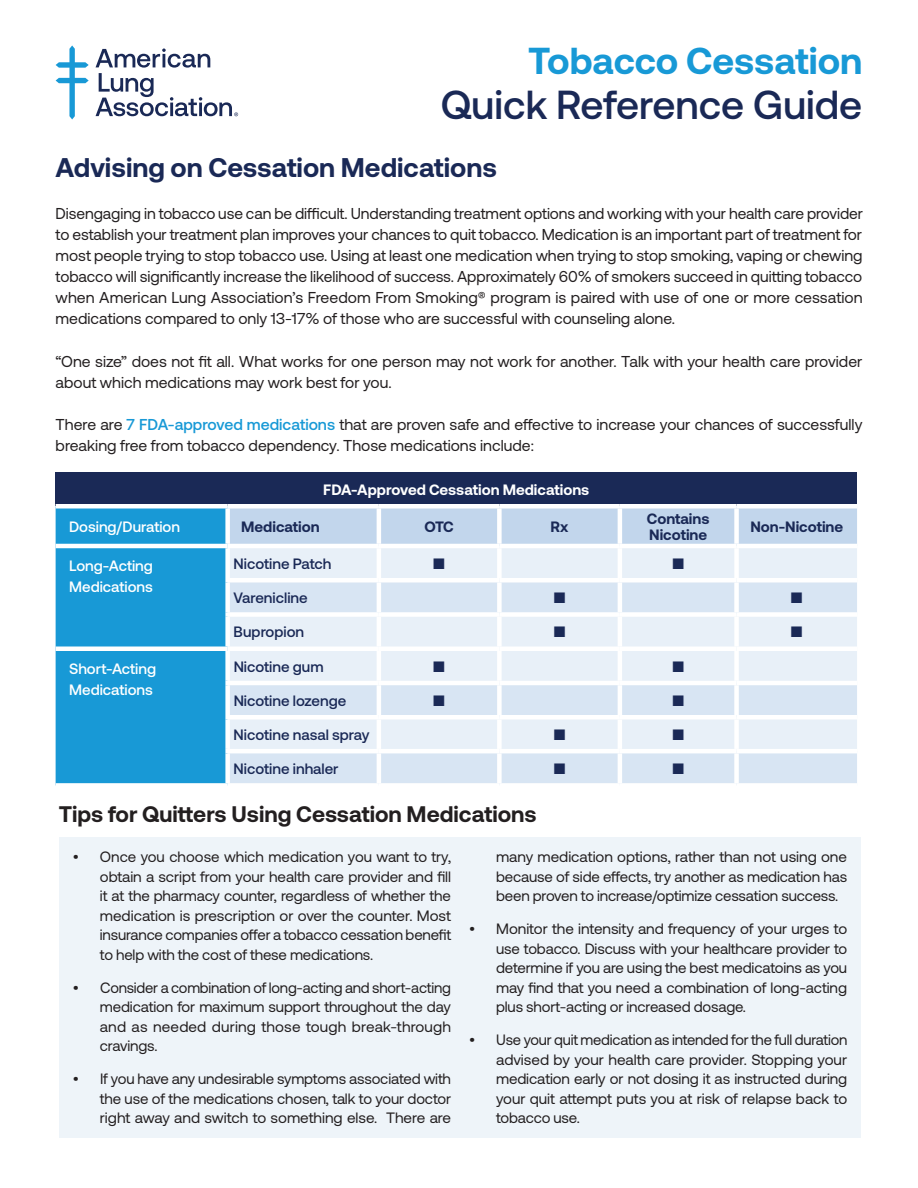
<style>
.page{position:relative;width:918px;height:1188px;background:#fff}
.page>*{position:absolute;margin:0;border:0;box-sizing:border-box;transform-origin:0 0}
.t1{font:500 40.5px "Aeonik";color:#1a2956}
.t2{font:700 37.5px "Aeonik";color:#1899d6}
.t3{font:700 27px "Aeonik";color:#1a2956}
.t4{font:700 22.5px "Aeonik";color:#231f20}
.t5{font:15.75px/21px "Aeonik";color:#231f20}
.t6{font:15px/19.5px "Aeonik";letter-spacing:-.01em;color:#231f20;text-align:justify}
.t7{font:500 15px "Aeonik";color:#1a2956}
.t8{font:500 15px/21px "Aeonik";color:#fff}
.t9{font:700 15px/16.5px "Aeonik";color:#1a2956}
.t10{font:700 15px "Aeonik";color:#fff}
.s1{font-weight:500;color:#1899d6}
</style>
<div class="page">
<div style="left:59px;top:837px;width:802px;height:301px;background:#eef4f9"></div>
<svg style="left:56px;top:45px;width:33px;height:74px"></svg>
<svg style="left:96px;top:49px;width:142px;height:67px"></svg>
<div style="left:56px;top:472px;width:801px;height:34px;background:#1a2956"></div>
<div style="left:56px;top:508px;width:169px;height:275px;background:#1899d6"></div>
<div style="left:230px;top:508px;width:627px;height:36px;background:#c2d6ec"></div>
<div style="left:230px;top:548px;width:627px;height:30px;background:#e8f0f8"></div>
<svg style="left:230px;top:582px;width:627px;height:201px;background:#e0eaf5"></svg>
<hr style="left:377px;top:508px;width:4px;height:36px;background:#fff">
<div style="left:497px;top:508px;width:5px;height:36px;background:#fff"></div>
<hr style="left:618px;top:508px;width:4px;height:36px;background:#fff">
<div style="left:734px;top:508px;width:5px;height:36px;background:#fff"></div>
<hr style="left:377px;top:548px;width:4px;height:30px;background:#fff">
<div style="left:497px;top:548px;width:5px;height:30px;background:#fff"></div>
<hr style="left:618px;top:548px;width:4px;height:30px;background:#fff">
<div style="left:734px;top:548px;width:5px;height:30px;background:#fff"></div>
<hr style="left:377px;top:582px;width:4px;height:30px;background:#fff">
<div style="left:497px;top:582px;width:5px;height:30px;background:#fff"></div>
<hr style="left:618px;top:582px;width:4px;height:30px;background:#fff">
<div style="left:734px;top:582px;width:5px;height:30px;background:#fff"></div>
<div style="left:225px;top:612px;width:154px;height:5px;background:#fff"></div>
<div style="left:379px;top:612px;width:120px;height:5px;background:#fff"></div>
<hr style="left:377px;top:617px;width:4px;height:29px;background:#fff">
<div style="left:499px;top:612px;width:121px;height:5px;background:#fff"></div>
<div style="left:497px;top:617px;width:5px;height:29px;background:#fff"></div>
<div style="left:620px;top:612px;width:117px;height:5px;background:#fff"></div>
<hr style="left:618px;top:617px;width:4px;height:29px;background:#fff">
<div style="left:737px;top:612px;width:120px;height:5px;background:#fff"></div>
<div style="left:734px;top:617px;width:5px;height:29px;background:#fff"></div>
<div style="left:56px;top:646px;width:172px;height:5px;background:#fff"></div>
<hr style="left:56px;top:504px;width:172px;height:4px;background:#fff">
<hr style="left:228px;top:504px;width:151px;height:4px;background:#fff">
<hr style="left:379px;top:504px;width:120px;height:4px;background:#fff">
<hr style="left:499px;top:504px;width:121px;height:4px;background:#fff">
<hr style="left:620px;top:504px;width:117px;height:4px;background:#fff">
<hr style="left:737px;top:504px;width:120px;height:4px;background:#fff">
<hr style="left:56px;top:544px;width:172px;height:4px;background:#fff">
<div style="left:228px;top:646px;width:151px;height:5px;background:#fff"></div>
<div style="left:379px;top:646px;width:120px;height:5px;background:#fff"></div>
<div style="left:499px;top:646px;width:121px;height:5px;background:#fff"></div>
<div style="left:620px;top:646px;width:117px;height:5px;background:#fff"></div>
<div style="left:737px;top:646px;width:120px;height:5px;background:#fff"></div>
<hr style="left:377px;top:651px;width:4px;height:30px;background:#fff">
<div style="left:497px;top:651px;width:5px;height:30px;background:#fff"></div>
<hr style="left:618px;top:651px;width:4px;height:30px;background:#fff">
<div style="left:734px;top:651px;width:5px;height:30px;background:#fff"></div>
<hr style="left:377px;top:719px;width:4px;height:30px;background:#fff">
<hr style="left:377px;top:753px;width:4px;height:30px;background:#fff">
<div style="left:497px;top:719px;width:5px;height:30px;background:#fff"></div>
<div style="left:497px;top:753px;width:5px;height:30px;background:#fff"></div>
<hr style="left:618px;top:719px;width:4px;height:30px;background:#fff">
<hr style="left:618px;top:753px;width:4px;height:30px;background:#fff">
<div style="left:734px;top:719px;width:5px;height:30px;background:#fff"></div>
<div style="left:734px;top:753px;width:5px;height:30px;background:#fff"></div>
<hr style="left:225px;top:749px;width:154px;height:4px;background:#fff">
<hr style="left:379px;top:749px;width:120px;height:4px;background:#fff">
<hr style="left:737px;top:749px;width:120px;height:4px;background:#fff">
<hr style="left:225px;top:681px;width:154px;height:4px;background:#fff">
<hr style="left:225px;top:715px;width:154px;height:4px;background:#fff">
<hr style="left:379px;top:681px;width:120px;height:4px;background:#fff">
<hr style="left:377px;top:685px;width:4px;height:30px;background:#fff">
<hr style="left:379px;top:715px;width:120px;height:4px;background:#fff">
<hr style="left:499px;top:681px;width:121px;height:4px;background:#fff">
<div style="left:497px;top:685px;width:5px;height:30px;background:#fff"></div>
<hr style="left:499px;top:715px;width:121px;height:4px;background:#fff">
<hr style="left:499px;top:749px;width:121px;height:4px;background:#fff">
<hr style="left:620px;top:681px;width:117px;height:4px;background:#fff">
<hr style="left:618px;top:685px;width:4px;height:30px;background:#fff">
<hr style="left:620px;top:715px;width:117px;height:4px;background:#fff">
<hr style="left:620px;top:749px;width:117px;height:4px;background:#fff">
<hr style="left:737px;top:681px;width:120px;height:4px;background:#fff">
<div style="left:734px;top:685px;width:5px;height:30px;background:#fff"></div>
<hr style="left:737px;top:715px;width:120px;height:4px;background:#fff">
<h2 class="t2" style="left:528px;top:39px;width:336px">Tobacco Cessation</h2>
<h1 class="t1" style="left:441px;top:82px;width:423px">Quick Reference Guide</h1>
<h3 class="t3" style="left:56px;top:152px;width:443px">Advising on Cessation Medications</h3>
<p class="t5" style="left:56px;top:203px;width:809px;text-align:justify">Disengaging in tobacco use can be difficult. Understanding treatment options and working with your health care provider to establish your treatment plan improves your chances to quit tobacco. Medication is an important part of treatment for most people trying to stop tobacco use. Using at least one medication when trying to stop smoking, vaping or chewing tobacco will significantly increase the likelihood of success. Approximately 60% of smokers succeed in quitting tobacco when American Lung Association’s Freedom From Smoking® program is paired with use of one or more cessation medications compared to only 13-17% of those who are successful with counseling alone.</p>
<p class="t5" style="left:56px;top:351px;width:808px">“One size” does not fit all. What works for one person may not work for another. Talk with your health care provider about which medications may work best for you.</p>
<p class="t5" style="left:56px;top:414px;width:808px">There are <span class="s1">7 FDA-approved medications</span> that are proven safe and effective to increase your chances of successfully breaking free from tobacco dependency. Those medications include:</p>
<p class="t10" style="left:323px;top:481px;width:268px">FDA-Approved Cessation Medications</p>
<p class="t8" style="left:69px;top:516px;width:112px">Dosing/Duration</p>
<p class="t9" style="left:241px;top:518px;width:80px">Medication</p>
<p class="t9" style="left:424px;top:518px;width:31px">OTC</p>
<p class="t9" style="left:551px;top:518px;width:19px">Rx</p>
<p class="t9" style="left:647px;top:510px;width:64px">Contains<br>Nicotine</p>
<p class="t9" style="left:750px;top:518px;width:94px">Non-Nicotine</p>
<p class="t8" style="left:69px;top:555px;width:85px">Long-Acting<br>Medications</p>
<p class="t7" style="left:234px;top:555px;width:99px">Nicotine Patch</p>
<p class="t9" style="left:433px;top:555px;width:14px">■</p>
<p class="t9" style="left:672px;top:555px;width:14px">■</p>
<p class="t7" style="left:234px;top:589px;width:76px">Varenicline</p>
<p class="t9" style="left:553px;top:589px;width:14px">■</p>
<p class="t9" style="left:791px;top:589px;width:14px">■</p>
<p class="t7" style="left:234px;top:624px;width:72px">Bupropion</p>
<p class="t9" style="left:553px;top:624px;width:14px">■</p>
<p class="t9" style="left:791px;top:624px;width:14px">■</p>
<p class="t8" style="left:69px;top:658px;width:89px">Short-Acting<br>Medications</p>
<p class="t7" style="left:234px;top:658px;width:91px">Nicotine gum</p>
<p class="t9" style="left:433px;top:658px;width:14px">■</p>
<p class="t9" style="left:672px;top:658px;width:14px">■</p>
<p class="t7" style="left:234px;top:692px;width:114px">Nicotine lozenge</p>
<p class="t9" style="left:433px;top:692px;width:14px">■</p>
<p class="t9" style="left:672px;top:692px;width:14px">■</p>
<p class="t7" style="left:234px;top:726px;width:138px">Nicotine nasal spray</p>
<p class="t9" style="left:553px;top:726px;width:14px">■</p>
<p class="t9" style="left:672px;top:726px;width:14px">■</p>
<p class="t7" style="left:234px;top:760px;width:106px">Nicotine inhaler</p>
<p class="t9" style="left:553px;top:760px;width:14px">■</p>
<p class="t9" style="left:672px;top:760px;width:14px">■</p>
<h3 class="t4" style="left:59px;top:802px;width:479px">Tips for Quitters Using Cessation Medications</h3>
<p class="t6" style="left:100px;top:847px;width:353px;text-indent:-27px">• Once you choose which medication you want to try, obtain a script from your health care provider and fill it at the pharmacy counter, regardless of whether the medication is prescription or over the counter. Most insurance companies offer a tobacco cessation benefit to help with the cost of these medications.</p>
<p class="t6" style="left:100px;top:978px;width:353px;text-indent:-27px">• Consider a combination of long-acting and short-acting medication for maximum support throughout the day and as needed during those tough break-through cravings.</p>
<p class="t6" style="left:100px;top:1069px;width:353px;text-indent:-27px">• If you have any undesirable symptoms associated with the use of the medications chosen, talk to your doctor right away and switch to something else. There are</p>
<p class="t6" style="left:496px;top:847px;width:353px">many medication options, rather than not using one because of side effects, try another as medication has been proven to increase/optimize cessation success.</p>
<p class="t6" style="left:496px;top:919px;width:353px;text-indent:-27px">• Monitor the intensity and frequency of your urges to use tobacco. Discuss with your healthcare provider to determine if you are using the best medicatoins as you may find that you need a combination of long-acting plus short-acting or increased dosage.</p>
<p class="t6" style="left:496px;top:1030px;width:353px;text-indent:-27px">• Use your quit medication as intended for the full duration advised by your health care provider. Stopping your medication early or not dosing it as instructed during your quit attempt puts you at risk of relapse back to tobacco use.</p>
</div>
